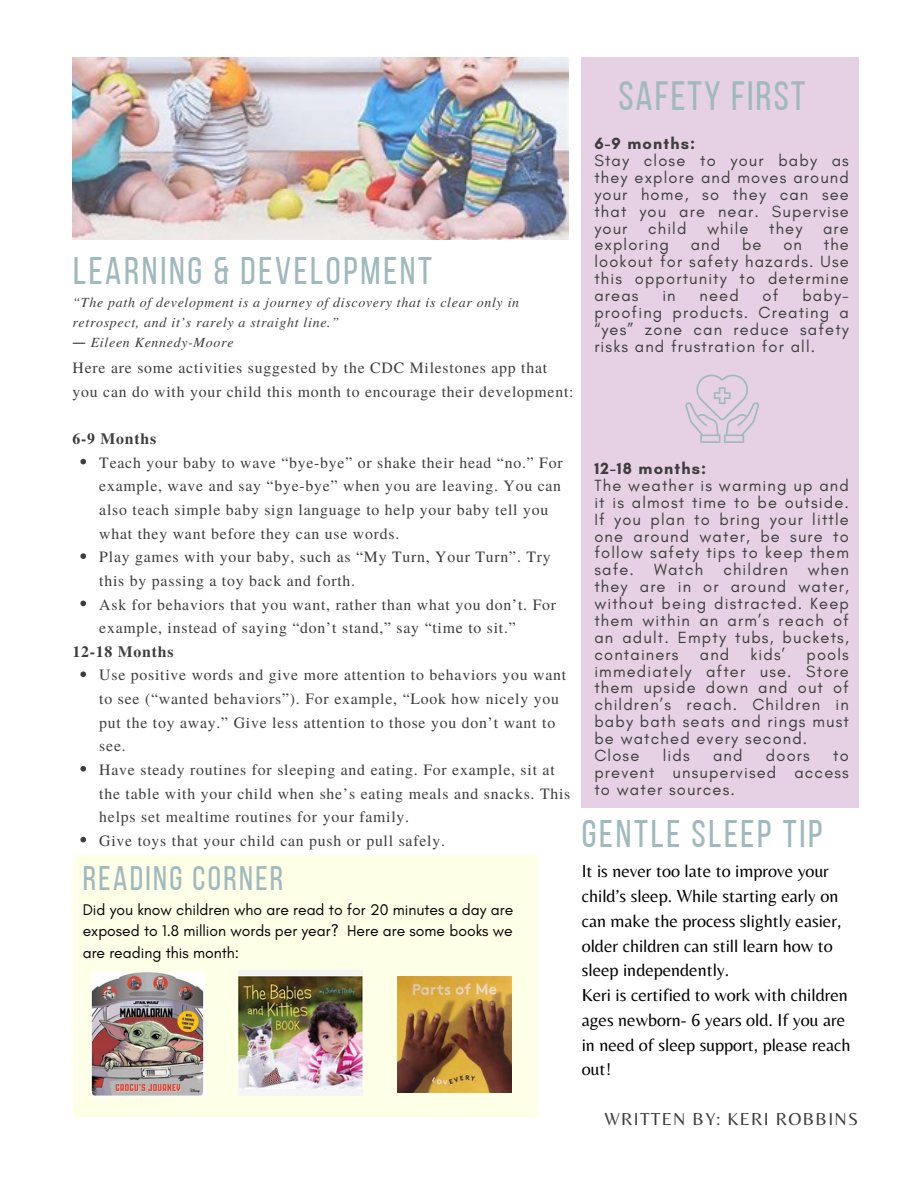
<style>
.page{position:relative;width:918px;height:1188px;background:#fff}
.page>*{position:absolute;margin:0;border:0;box-sizing:border-box;transform-origin:0 0}
.t1{font:40.8px "Bebas Neue";letter-spacing:.05em;color:#9fb9bd}
.t2{font:38.4px "Bebas Neue";letter-spacing:.07em;color:#9fb9bd}
.t3{font:33.9px "Bebas Neue";letter-spacing:.07em;color:#9fb9bd}
.t4{font:18px/24.8px "Belleza";color:#000}
.t5{font:18px "Belleza";letter-spacing:.07em;color:#3d3d3d}
.t6{font:16.5px/16.8px "Glacial Indifference";letter-spacing:.07em;color:#3d3d3d}
.t7{font:15.75px/23.7px "Te X Gyre Termes";letter-spacing:.05em;color:#3d3d3d}
.t8{font:15.75px/21.3px "Glacial Indifference";color:#000;text-align:justify}
.t9{font:700 15.75px "Te X Gyre Termes";letter-spacing:.05em;color:#3d3d3d}
.t10{font:italic 13.95px/20.2px "Te X Gyre Termes";letter-spacing:.05em;color:#3d3d3d}
.s1{font-family:"Noto Sans"}
.s2{font-weight:700}
</style>
<div class="page">
<div style="left:582px;top:57px;width:277px;height:751px;background:#e6d0e3"></div>
<svg style="left:685px;top:374px;width:74px;height:69px"></svg>
<img style="left:73px;top:57px;width:496px;height:182px">
<div style="left:73px;top:856px;width:465px;height:261px;background:#fdffe7"></div>
<img style="left:92px;top:973px;width:112px;height:123px">
<svg style="left:80px;top:459px;width:6px;height:5px"></svg>
<svg style="left:80px;top:553px;width:6px;height:6px"></svg>
<svg style="left:80px;top:601px;width:6px;height:5px"></svg>
<svg style="left:80px;top:671px;width:6px;height:6px"></svg>
<svg style="left:80px;top:766px;width:6px;height:6px"></svg>
<svg style="left:80px;top:837px;width:6px;height:5px"></svg>
<img style="left:238px;top:971px;width:125px;height:125px">
<img style="left:397px;top:976px;width:115px;height:116px">
<p class="t2" style="left:73px;top:256px;width:361px">LEARNING &amp; DEVELOPMENT</p>
<p class="t10" style="left:73px;top:291px;width:448px">“The path of development is a journey of discovery that is clear only in retrospect, and it’s rarely a straight line.”</p>
<p class="t10" style="left:73px;top:331px;width:163px"><span class="s1">―</span> Eileen Kennedy-Moore</p>
<p class="t7" style="left:73px;top:355px;width:503px">Here are some activities suggested by the CDC Milestones app that you can do with your child this month to encourage their development:</p>
<h6 class="t9" style="left:73px;top:427px;width:85px">6-9 Months</h6>
<p class="t7" style="left:99px;top:450px;width:465px">Teach your baby to wave “bye-bye” or shake their head “no.” For example, wave and say “bye-bye” when you are leaving. You can also teach simple baby sign language to help your baby tell you what they want before they can use words.</p>
<p class="t7" style="left:99px;top:544px;width:453px">Play games with your baby, such as “My Turn, Your Turn”. Try this by passing a toy back and forth.</p>
<p class="t7" style="left:99px;top:592px;width:458px">Ask for behaviors that you want, rather than what you don’t. For example, instead of saying “don’t stand,” say “time to sit.”</p>
<h6 class="t9" style="left:73px;top:639px;width:102px">12-18 Months</h6>
<p class="t7" style="left:99px;top:663px;width:468px">Use positive words and give more attention to behaviors you want to see (“wanted behaviors”). For example, “Look how nicely you put the toy away.” Give less attention to those you don’t want to see.</p>
<p class="t7" style="left:99px;top:757px;width:473px">Have steady routines for sleeping and eating. For example, sit at the table with your child when she’s eating meals and snacks. This helps set mealtime routines for your family.</p>
<p class="t7" style="left:99px;top:828px;width:347px">Give toys that your child can push or pull safely.</p>
<h1 class="t3" style="left:83px;top:864px;width:202px">READING CORNER</h1>
<p class="t8" style="left:83px;top:899px;width:432px">Did you know children who are read to for 20 minutes a day are exposed to 1.8 million words per year? Here are some books we are reading this month:</p>
<p class="t1" style="left:618px;top:79px;width:189px">SAFETY FIRST</p>
<h2 class="t6" style="left:594px;top:135px;width:256px"><span class="s2">6-9 months:<br></span>Stay close to your baby as they explore and moves around your home, so they can see that you are near. Supervise your</h2>
<h2 class="t6" style="left:648px;top:219px;width:40px">child</h2>
<h2 class="t6" style="left:707px;top:219px;width:43px">while</h2>
<h2 class="t6" style="left:769px;top:219px;width:35px">they</h2>
<h2 class="t6" style="left:823px;top:219px;width:27px">are</h2>
<h2 class="t6" style="left:594px;top:236px;width:76px">exploring</h2>
<h2 class="t6" style="left:691px;top:236px;width:31px">and</h2>
<h2 class="t6" style="left:742px;top:236px;width:21px">be</h2>
<h2 class="t6" style="left:783px;top:236px;width:20px">on</h2>
<h2 class="t6" style="left:594px;top:236px;width:256px;text-align:justify;text-indent:229px">the lookout for safety hazards. Use this opportunity to determine areas</h2>
<h2 class="t6" style="left:594px;top:287px;width:256px;text-align:justify;text-indent:208px">baby&shy;proofing products. Creating a “yes” zone can reduce safety risks and frustration for all.</h2>
<h2 class="t6" style="left:662px;top:287px;width:15px">in</h2>
<h2 class="t6" style="left:700px;top:287px;width:41px">need</h2>
<h2 class="t6" style="left:763px;top:287px;width:17px">of</h2>
<h5 class="t6" style="left:594px;top:460px;width:256px"><span class="s2">12-18 months:<br></span>The weather is warming up and it is almost time to be outside.<br>If you plan to bring your little one around water, be sure to follow safety tips to keep them safe. Watch children when they are in or around water, without being distracted. Keep them within an arm’s reach of an adult. Empty tubs, buckets, containers</h5>
<h5 class="t6" style="left:594px;top:646px;width:256px;text-indent:212px">pools immediately after use. Store them upside down and out of children’s reach. Children in baby bath seats and rings must be watched every second.<br>Close</h5>
<h5 class="t6" style="left:700px;top:646px;width:31px">and</h5>
<h5 class="t6" style="left:751px;top:646px;width:36px">kids’</h5>
<h5 class="t6" style="left:663px;top:747px;width:28px">lids</h5>
<h5 class="t6" style="left:713px;top:747px;width:31px">and</h5>
<h5 class="t6" style="left:766px;top:747px;width:45px">doors</h5>
<h5 class="t6" style="left:594px;top:747px;width:256px;text-align:justify;text-indent:239px">to prevent unsupervised access to water sources.</h5>
<h5 class="t2" style="left:582px;top:818px;width:242px">GENTLE SLEEP TIP</h5>
<p class="t4" style="left:582px;top:859px;width:270px">It is never too late to improve your child’s sleep. While starting early on can make the process slightly easier, older children can still learn how to sleep independently.<br>Keri is certified to work with children ages newborn- 6 years old. If you are in need of sleep support, please reach out!</p>
<p class="t5" style="left:604px;top:1108px;width:255px">WRITTEN BY: KERI ROBBINS</p>
</div>
